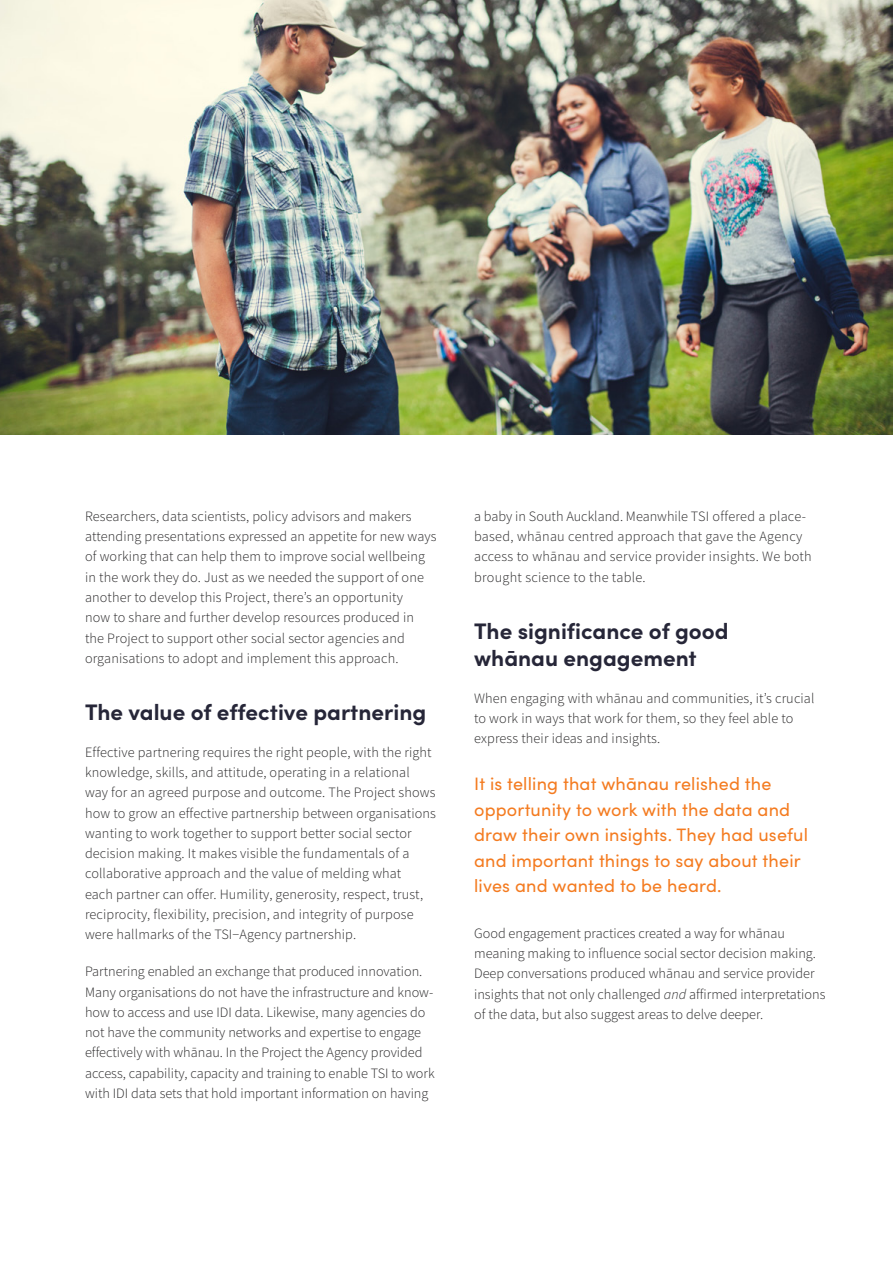
<style>
.page{position:relative;width:893px;height:1263px;background:#fff}
.page>*{position:absolute;margin:0;border:0;box-sizing:border-box;transform-origin:0 0}
.t1{font:700 22.5px/27px "Sofia Pro";color:#262638}
.Pull_quote{font:18px/25.5px "Sofia Pro";letter-spacing:.01em;color:#f47b20}
.Body{font:300 14.25px/20.2px "Source Sans Pro";letter-spacing:.01em;color:#292829}
.s1{font-style:italic}
</style>
<div class="page">
<img style="left:0;top:0;width:893px;height:435px">
<p class="Body" style="left:85px;top:506px;width:353px">Researchers, data scientists, policy advisors and makers attending presentations expressed an appetite for new ways of working that can help them to improve social wellbeing in the work they do. Just as we needed the support of one another to develop this Project, there’s an opportunity<br>now to share and further develop resources produced in the Project to support other social sector agencies and organisations to adopt and implement this approach.</p>
<h3 class="t1" style="left:85px;top:696px;width:343px">The value of effective partnering</h3>
<p class="Body" style="left:85px;top:742px;width:352px">Effective partnering requires the right people, with the right knowledge, skills, and attitude, operating in a relational way for an agreed purpose and outcome. The Project shows how to grow an effective partnership between organisations wanting to work together to support better social sector decision making. It makes visible the fundamentals of a collaborative approach and the value of melding what<br>each partner can offer. Humility, generosity, respect, trust, reciprocity, flexibility, precision, and integrity of purpose were hallmarks of the TSI−Agency partnership.</p>
<p class="Body" style="left:85px;top:961px;width:351px">Partnering enabled an exchange that produced innovation.<br>Many organisations do not have the infrastructure and know&shy;how to access and use IDI data. Likewise, many agencies do not have the community networks and expertise to engage effectively with whānau. In the Project the Agency provided access, capability, capacity and training to enable TSI to work with IDI data sets that hold important information on having</p>
<p class="Body" style="left:474px;top:506px;width:339px">a baby in South Auckland. Meanwhile TSI offered a place&shy;based, whānau centred approach that gave the Agency access to whānau and service provider insights. We both brought science to the table.</p>
<h3 class="t1" style="left:474px;top:615px;width:256px">The significance of good whānau engagement</h3>
<p class="Body" style="left:474px;top:688px;width:342px">When engaging with whānau and communities, it’s crucial to work in ways that work for them, so they feel able to express their ideas and insights.</p>
<p class="Pull_quote" style="left:474px;top:770px;width:335px">It is telling that whānau relished the opportunity to work with the data and draw their own insights. They had useful and important things to say about their lives and wanted to be heard.</p>
<p class="Body" style="left:474px;top:923px;width:353px">Good engagement practices created a way for whānau meaning making to influence social sector decision making.<br>Deep conversations produced whānau and service provider insights that not only challenged <span class="s1">and</span> affirmed interpretations of the data, but also suggest areas to delve deeper.</p>
</div>
